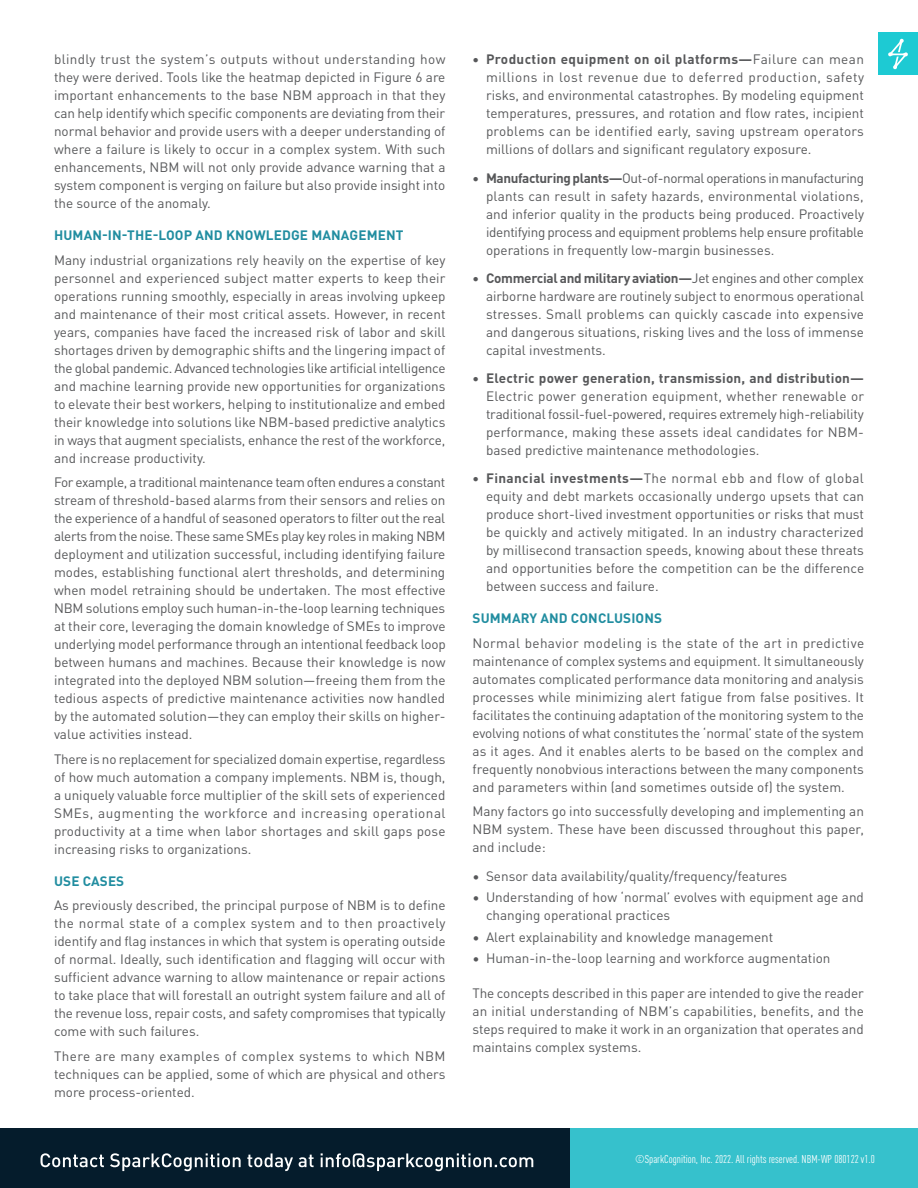
<style>
.page{position:relative;width:918px;height:1188px;background:#fff}
.page>*{position:absolute;margin:0;border:0;box-sizing:border-box;transform-origin:0 0}
.t1{font:13.5px/18px "DINOT";color:#57585a;text-align:justify}
.t2{font:700 13.5px "DINOT";letter-spacing:.01em;color:#218da0}
.Copyright_Style{font:condensed 11.25px "DINOT";color:#fff}
.s1{font-weight:700}
</style>
<div class="page">
<div style="left:878px;top:33px;width:40px;height:42px;background:#1dcad3"></div>
<svg style="left:888px;top:39px;width:20px;height:30px"></svg>
<div style="left:570px;top:1129px;width:348px;height:59px;background:#36c1cc"></div>
<div style="left:0;top:1129px;width:570px;height:59px;background:#051c2c"></div>
<svg style="left:41px;top:1153px;width:492px;height:18px"></svg>
<p class="t1" style="left:54px;top:49px;width:393px">blindly trust the system’s outputs without understanding how they were derived. Tools like the heatmap depicted in Figure 6 are important enhancements to the base NBM approach in that they can help identify which specific components are deviating from their normal behavior and provide users with a deeper understanding of where a failure is likely to occur in a complex system. With such enhancements, NBM will not only provide advance warning that a system component is verging on failure but also provide insight into the source of the anomaly.</p>
<p class="t2" style="left:54px;top:224px;width:351px">HUMAN-IN-THE-LOOP AND KNOWLEDGE MANAGEMENT</p>
<p class="t1" style="left:54px;top:250px;width:393px">Many industrial organizations rely heavily on the expertise of key personnel and experienced subject matter experts to keep their operations running smoothly, especially in areas involving upkeep and maintenance of their most critical assets. However, in recent years, companies have faced the increased risk of labor and skill shortages driven by demographic shifts and the lingering impact of the global pandemic. Advanced technologies like artificial intelligence and machine learning provide new opportunities for organizations to elevate their best workers, helping to institutionalize and embed their knowledge into solutions like NBM-based predictive analytics in ways that augment specialists, enhance the rest of the workforce, and increase productivity.</p>
<p class="t1" style="left:54px;top:472px;width:393px">For example, a traditional maintenance team often endures a constant stream of threshold-based alarms from their sensors and relies on the experience of a handful of seasoned operators to filter out the real alerts from the noise. These same SMEs play key roles in making NBM deployment and utilization successful, including identifying failure modes, establishing functional alert thresholds, and determining when model retraining should be undertaken. The most effective NBM solutions employ such human-in-the-loop learning techniques at their core, leveraging the domain knowledge of SMEs to improve underlying model performance through an intentional feedback loop between humans and machines. Because their knowledge is now integrated into the deployed NBM solution—freeing them from the tedious aspects of predictive maintenance activities now handled by the automated solution—they can employ their skills on higher&shy;value activities instead.</p>
<p class="t1" style="left:54px;top:749px;width:393px">There is no replacement for specialized domain expertise, regardless of how much automation a company implements. NBM is, though, a uniquely valuable force multiplier of the skill sets of experienced SMEs, augmenting the workforce and increasing operational productivity at a time when labor shortages and skill gaps pose increasing risks to organizations.</p>
<p class="t2" style="left:54px;top:870px;width:72px">USE CASES</p>
<p class="t1" style="left:54px;top:895px;width:393px">As previously described, the principal purpose of NBM is to define the normal state of a complex system and to then proactively identify and flag instances in which that system is operating outside of normal. Ideally, such identification and flagging will occur with sufficient advance warning to allow maintenance or repair actions to take place that will forestall an outright system failure and all of the revenue loss, repair costs, and safety compromises that typically come with such failures.</p>
<p class="t1" style="left:54px;top:1046px;width:393px">There are many examples of complex systems to which NBM techniques can be applied, some of which are physical and others more process-oriented.</p>
<p class="t1" style="left:486px;top:49px;width:380px;text-indent:-14px"><span class="s1">• Production equipment on oil platforms—</span>Failure can mean millions in lost revenue due to deferred production, safety risks, and environmental catastrophes. By modeling equipment temperatures, pressures, and rotation and flow rates, incipient problems can be identified early, saving upstream operators millions of dollars and significant regulatory exposure.</p>
<p class="t1" style="left:486px;top:168px;width:380px;text-indent:-14px"><span class="s1">• Manufacturing plants—</span>Out-of-normal operations in manufacturing plants can result in safety hazards, environmental violations, and inferior quality in the products being produced. Proactively identifying process and equipment problems help ensure profitable operations in frequently low-margin businesses.</p>
<p class="t1" style="left:486px;top:268px;width:380px;text-indent:-14px"><span class="s1">• Commercial and military aviation—</span>Jet engines and other complex airborne hardware are routinely subject to enormous operational stresses. Small problems can quickly cascade into expensive and dangerous situations, risking lives and the loss of immense capital investments.</p>
<p class="t1" style="left:486px;top:368px;width:380px;text-indent:-14px"><span class="s1">• Electric power generation, transmission, and distribution— </span>Electric power generation equipment, whether renewable or traditional fossil-fuel-powered, requires extremely high-reliability performance, making these assets ideal candidates for NBM&shy;based predictive maintenance methodologies.</p>
<p class="t1" style="left:486px;top:468px;width:380px;text-indent:-14px"><span class="s1">• Financial investments—</span>The normal ebb and flow of global equity and debt markets occasionally undergo upsets that can produce short-lived investment opportunities or risks that must be quickly and actively mitigated. In an industry characterized by millisecond transaction speeds, knowing about these threats and opportunities before the competition can be the difference between success and failure.</p>
<p class="t2" style="left:473px;top:607px;width:191px">SUMMARY AND CONCLUSIONS</p>
<p class="t1" style="left:472px;top:633px;width:393px">Normal behavior modeling is the state of the art in predictive maintenance of complex systems and equipment. It simultaneously automates complicated performance data monitoring and analysis processes while minimizing alert fatigue from false positives. It facilitates the continuing adaptation of the monitoring system to the evolving notions of what constitutes the ‘normal’ state of the system as it ages. And it enables alerts to be based on the complex and frequently nonobvious interactions between the many components and parameters within (and sometimes outside of) the system.</p>
<p class="t1" style="left:472px;top:801px;width:393px">Many factors go into successfully developing and implementing an NBM system. These have been discussed throughout this paper, and include:</p>
<p class="t1" style="left:472px;top:866px;width:316px">• Sensor data availability/quality/frequency/features</p>
<p class="t1" style="left:486px;top:887px;width:379px;text-indent:-14px">• Understanding of how ‘normal’ evolves with equipment age and changing operational practices</p>
<p class="t1" style="left:472px;top:927px;width:302px">• Alert explainability and knowledge management</p>
<p class="t1" style="left:472px;top:948px;width:360px">• Human-in-the-loop learning and workforce augmentation</p>
<p class="t1" style="left:472px;top:983px;width:393px">The concepts described in this paper are intended to give the reader an initial understanding of NBM’s capabilities, benefits, and the steps required to make it work in an organization that operates and maintains complex systems.</p>
<p class="Copyright_Style" style="left:635px;top:1152px;width:241px">©SparkCognition, Inc. 2022. All rights reserved. NBM-WP 080122 v1.0</p>
</div>
